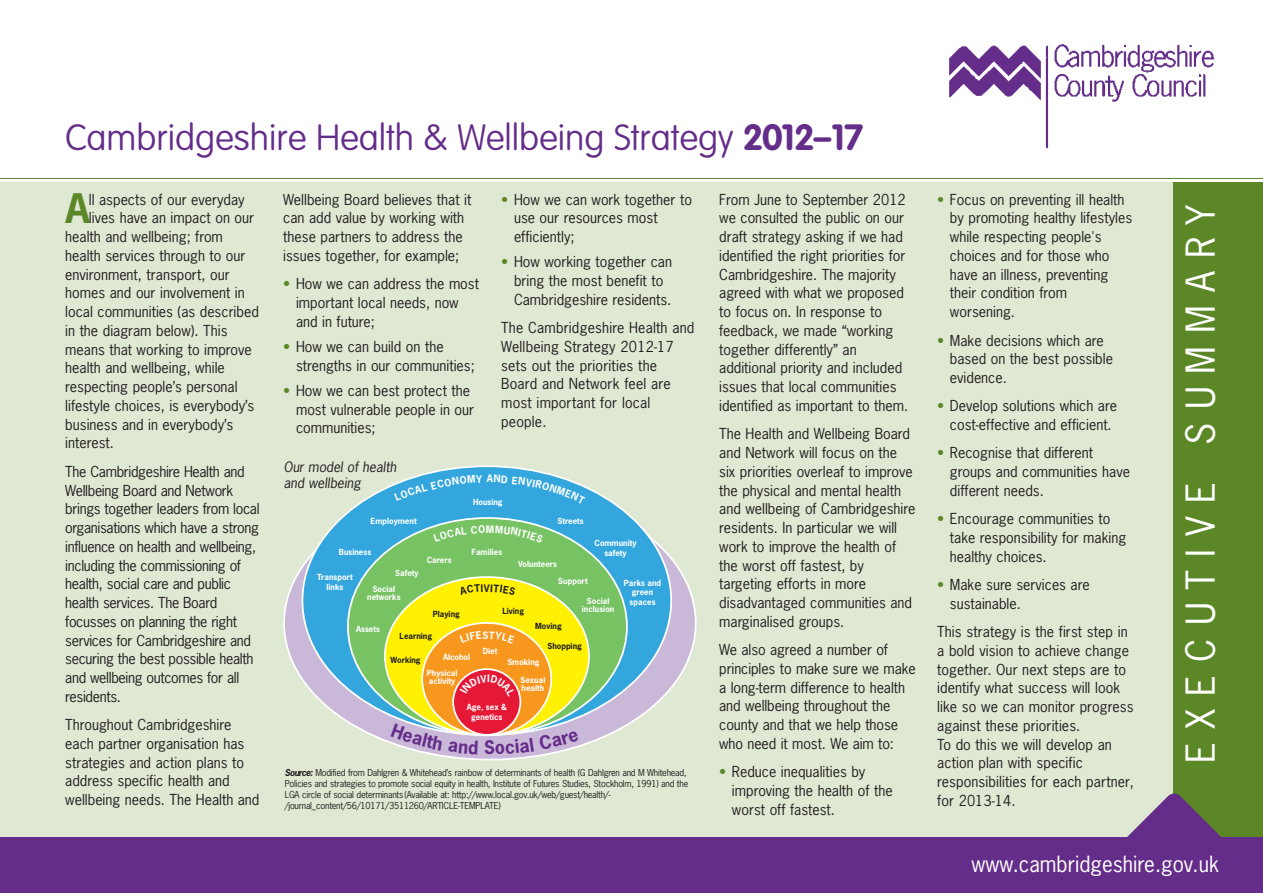
<style>
.page{position:relative;width:1263px;height:893px;background:#fff}
.page>*{position:absolute;margin:0;border:0;box-sizing:border-box;transform-origin:0 0}
.t1{font:700 38.25px "News Gothic";color:#5c8727}
.t2{font:37.5px "News Gothic";letter-spacing:.345em;color:#fff}
.t3{font:100 36px "VAG Rounded";color:#642d89}
.t4{font:21px "News Gothic";color:#fff}
.t5{font:14.25px/18.8px "News Gothic";color:#231f20}
.t6{font:14.25px/18.8px "News Gothic";letter-spacing:-.025em;color:#231f20}
.t7{font:italic 13.5px/16.5px "News Gothic";color:#231f20}
.t8{font:9px/11.2px "News Gothic";letter-spacing:-.025em;color:#231f20}
.t9{font:700 7.95px/9.8px "News Gothic";color:#fff;text-align:center}
.t10{font:700 7.95px "News Gothic";color:#231f20}
.s1{font-weight:700}
.s2{color:#5c8727}
.s3{font-weight:700;font-style:italic}
</style>
<div class="page">
<div style="left:0;top:182px;width:1263px;height:667px;background:#dfe8d3"></div>
<div style="left:1174px;top:182px;width:89px;height:665px;background:#5c8727"></div>
<div style="left:284px;top:486px;width:412px;height:274px;background:#cab8d9;border-radius:50%"></div>
<div style="left:302px;top:466px;width:369px;height:269px;background:#33a6de;border-radius:50%"></div>
<div style="left:348px;top:518px;width:279px;height:217px;background:#77c363;border-radius:50%"></div>
<div style="left:385px;top:577px;width:204px;height:158px;background:#fff101;border-radius:50%"></div>
<div style="left:422px;top:623px;width:129px;height:112px;background:#f7971d;border-radius:50%"></div>
<div style="left:453px;top:669px;width:67px;height:66px;background:#e51836;border-radius:50%"></div>
<div style="left:452px;top:668px;width:69px;height:68px;border:2px solid #fff;border-radius:50%"></div>
<div style="left:0;top:838px;width:1263px;height:55px;background:#642d89"></div>
<svg style="left:1123px;top:793px;width:102px;height:45px"></svg>
<img style="left:949px;top:44px;width:266px;height:105px">
<hr style="left:0;top:178px;width:1263px;height:1px;background:#5c8727">
<svg style="left:460px;top:675px;width:55px;height:12px"></svg>
<svg style="left:434px;top:525px;width:109px;height:3px"></svg>
<svg style="left:394px;top:475px;width:191px;height:13px"></svg>
<svg style="left:391px;top:723px;width:87px;height:31px"></svg>
<svg style="left:485px;top:730px;width:94px;height:25px"></svg>
<h3 class="t3" style="left:65px;top:122px;width:800px">Cambridgeshire Health &amp; Wellbeing Strategy <span class="s1">2012–17</span></h3>
<h1 class="t1" style="left:65px;top:188px;width:26px">A</h1>
<p class="t5" style="left:89px;top:190px;width:157px">ll aspects of our everyday</p>
<p class="t5" style="left:89px;top:209px;width:167px">lives have an impact on our</p>
<p class="t5" style="left:65px;top:228px;width:159px">health and wellbeing; from</p>
<p class="t5" style="left:65px;top:247px;width:182px">health services through to our</p>
<p class="t5" style="left:65px;top:265px;width:166px">environment, transport, our</p>
<p class="t5" style="left:65px;top:284px;width:181px">homes and our involvement in</p>
<p class="t5" style="left:65px;top:303px;width:195px">local communities (as described</p>
<p class="t5" style="left:65px;top:322px;width:164px">in the diagram below). This</p>
<p class="t5" style="left:65px;top:340px;width:188px">means that working to improve</p>
<p class="t5" style="left:65px;top:359px;width:161px">health and wellbeing, while</p>
<p class="t5" style="left:65px;top:378px;width:174px">respecting people’s personal</p>
<p class="t5" style="left:65px;top:397px;width:190px">lifestyle choices, is everybody’s</p>
<p class="t5" style="left:65px;top:415px;width:169px">business and in everybody’s</p>
<p class="t5" style="left:65px;top:434px;width:50px">interest.</p>
<p class="t6" style="left:65px;top:462px;width:196px">The Cambridgeshire Health and<br>Wellbeing Board and Network brings together leaders from local organisations which have a strong influence on health and wellbeing, including the commissioning of health, social care and public health services. The Board focusses on planning the right services for Cambridgeshire and securing the best possible health and wellbeing outcomes for all residents.</p>
<p class="t5" style="left:65px;top:716px;width:196px">Throughout Cambridgeshire each partner organisation has strategies and action plans to address specific health and wellbeing needs. The Health and</p>
<p class="t5" style="left:283px;top:190px;width:190px">Wellbeing Board believes that it can add value by working with these partners to address the issues together, for example;</p>
<p class="t5" style="left:296px;top:275px;width:185px;text-indent:-13px"><span class="s2">•</span> How we can address the most important local needs, now and in future;</p>
<p class="t5" style="left:296px;top:338px;width:180px;text-indent:-13px"><span class="s2">•</span> How we can build on the strengths in our communities;</p>
<p class="t5" style="left:296px;top:381px;width:180px;text-indent:-13px"><span class="s2">•</span> How we can best protect the most vulnerable people in our communities;</p>
<p class="t7" style="left:284px;top:459px;width:114px">Our model of health and wellbeing</p>
<p class="t5" style="left:514px;top:190px;width:179px;text-indent:-13px"><span class="s2">•</span> How we can work together to use our resources most efficiently;</p>
<p class="t5" style="left:514px;top:253px;width:160px;text-indent:-13px"><span class="s2">•</span> How working together can bring the most benefit to<br>Cambridgeshire residents.</p>
<p class="t5" style="left:501px;top:319px;width:195px">The Cambridgeshire Health and<br>Wellbeing Strategy 2012-17 sets out the priorities the<br>Board and Network feel are most important for local people.</p>
<p class="t9" style="left:371px;top:517px;width:48px">Employment</p>
<p class="t9" style="left:473px;top:497px;width:31px">Housing</p>
<p class="t9" style="left:557px;top:516px;width:28px">Streets</p>
<p class="t9" style="left:594px;top:538px;width:44px">Community safety</p>
<p class="t9" style="left:472px;top:547px;width:32px">Families</p>
<p class="t9" style="left:339px;top:548px;width:34px">Business</p>
<p class="t9" style="left:317px;top:572px;width:37px">Transport links</p>
<p class="t9" style="left:427px;top:556px;width:26px">Carers</p>
<p class="t9" style="left:518px;top:559px;width:40px">Volunteers</p>
<p class="t9" style="left:395px;top:569px;width:25px">Safety</p>
<p class="t9" style="left:558px;top:576px;width:31px">Support</p>
<p class="t9" style="left:624px;top:578px;width:39px">Parks and green spaces</p>
<p class="t9" style="left:367px;top:586px;width:35px;line-height:7.9px">Social networks</p>
<p class="t9" style="left:356px;top:624px;width:25px">Assets</p>
<p class="t9" style="left:582px;top:597px;width:34px;line-height:7.9px">Social inclusion</p>
<p class="t10" style="left:433px;top:610px;width:29px">Playing</p>
<p class="t10" style="left:502px;top:607px;width:23px">Living</p>
<p class="t10" style="left:535px;top:621px;width:28px">Moving</p>
<p class="t10" style="left:547px;top:642px;width:36px">Shopping</p>
<p class="t9" style="left:507px;top:658px;width:34px">Smoking</p>
<p class="t10" style="left:400px;top:632px;width:34px">Learning</p>
<p class="t9" style="left:483px;top:647px;width:16px">Diet</p>
<p class="t10" style="left:391px;top:655px;width:32px">Working</p>
<p class="t9" style="left:443px;top:652px;width:29px">Alcohol</p>
<p class="t9" style="left:427px;top:669px;width:32px;line-height:7.9px;text-align:left">Physical activity</p>
<p class="t9" style="left:520px;top:677px;width:26px;line-height:7.9px;text-align:left">Sexual health</p>
<p class="t9" style="left:467px;top:702px;width:42px">Age, sex &amp; genetics</p>
<p class="t8" style="left:285px;top:767px;width:405px"><span class="s3">Source:</span> Modified from Dahlgren &amp; Whitehead’s rainbow of determinants of health (G Dahlgren and M Whitehead, Policies and strategies to promote social equity in health, Institute of Futures Studies, Stockholm, 1991) and the LGA circle of social determinants (Available at: http://www.local.gov.uk/web/guest/health/- /journal_content/56/10171/3511260/ARTICLE-TEMPLATE)</p>
<p class="t5" style="left:719px;top:190px;width:191px">From June to September 2012 we consulted the public on our draft strategy asking if we had identified the right priorities for<br>Cambridgeshire. The majority agreed with what we proposed to focus on. In response to feedback, we made “working together differently” an additional priority and included issues that local communities identified as important to them.</p>
<p class="t5" style="left:719px;top:425px;width:198px">The Health and Wellbeing Board and Network will focus on the six priorities overleaf to improve the physical and mental health and wellbeing of Cambridgeshire residents. In particular we will work to improve the health of the worst off fastest, by targeting efforts in more disadvantaged communities and marginalised groups.</p>
<p class="t5" style="left:719px;top:641px;width:198px">We also agreed a number of principles to make sure we make a long-term difference to health and wellbeing throughout the county and that we help those who need it most. We aim to:</p>
<p class="t5" style="left:732px;top:763px;width:162px;text-indent:-13px"><span class="s2">•</span> Reduce inequalities by improving the health of the worst off fastest.</p>
<p class="t5" style="left:950px;top:190px;width:184px;text-indent:-13px"><span class="s2">•</span> Focus on preventing ill health by promoting healthy lifestyles while respecting people's choices and for those who have an illness, preventing their condition from worsening.</p>
<p class="t5" style="left:950px;top:331px;width:165px;text-indent:-13px"><span class="s2">•</span> Make decisions which are based on the best possible evidence.</p>
<p class="t5" style="left:937px;top:397px;width:181px;text-align:center"><span class="s2">•</span> Develop solutions which are cost-effective and efficient.</p>
<p class="t5" style="left:950px;top:444px;width:182px;text-indent:-13px"><span class="s2">•</span> Recognise that different groups and communities have different needs.</p>
<p class="t5" style="left:950px;top:510px;width:178px;text-indent:-13px"><span class="s2">•</span> Encourage communities to take responsibility for making healthy choices.</p>
<p class="t5" style="left:950px;top:576px;width:141px;text-indent:-13px"><span class="s2">•</span> Make sure services are sustainable.</p>
<p class="t5" style="left:937px;top:623px;width:198px">This strategy is the first step in a bold vision to achieve change together. Our next steps are to identify what success will look like so we can monitor progress against these priorities.<br>To do this we will develop an action plan with specific responsibilities for each partner, for 2013-14.</p>
<h2 class="t2" style="left:1180px;top:763px;width:560px;rotate:-90deg">EXECUTIVE SUMMARY</h2>
<h3 class="t4" style="left:971px;top:852px;width:249px">www.cambridgeshire.gov.uk</h3>
</div>
